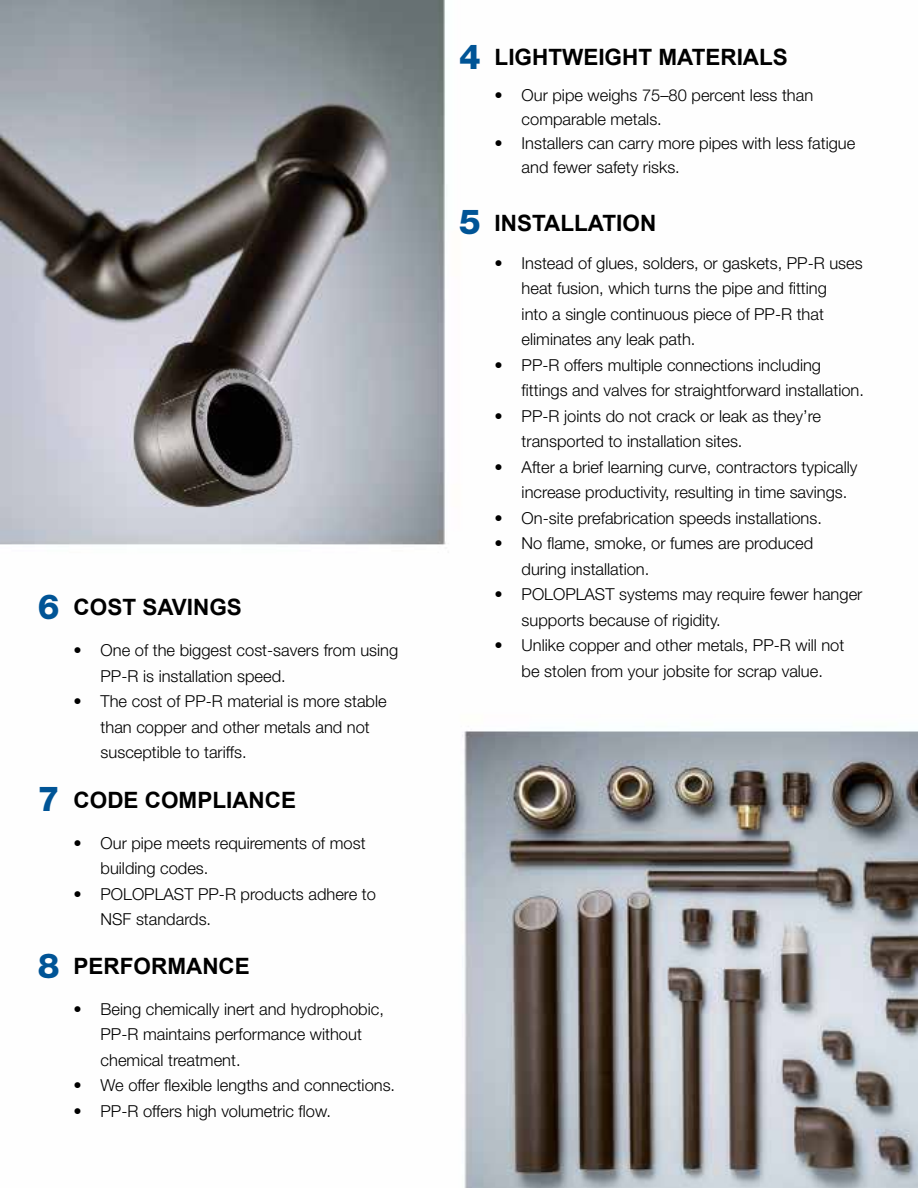
<style>
.page{position:relative;width:918px;height:1188px;background:#fff}
.page>*{position:absolute;margin:0;border:0;box-sizing:border-box;transform-origin:0 0}
.t1{font:800 34.5px "Helvetica Neue LT Std";color:#005496}
.t2{font:700 22.5px "Arial";color:#000}
.t3{font:300 16.5px/25.5px "Helvetica Neue LT Std";color:#000}
</style>
<div class="page">
<img style="left:0;top:0;width:918px;height:1188px">
<h1 class="t1" style="left:459px;top:36px;width:23px">4</h1>
<h2 class="t2" style="left:495px;top:42px;width:295px">LIGHTWEIGHT MATERIALS</h2>
<p class="t3" style="left:522px;top:83px;width:293px;line-height:24px;text-indent:-27px">• Our pipe weighs 75–80 percent less than comparable metals.</p>
<p class="t3" style="left:522px;top:131px;width:335px;line-height:24px;text-indent:-27px">• Installers can carry more pipes with less fatigue and fewer safety risks.</p>
<h1 class="t1" style="left:459px;top:201px;width:23px">5</h1>
<h2 class="t2" style="left:495px;top:208px;width:163px">INSTALLATION</h2>
<h1 class="t1" style="left:38px;top:586px;width:23px">6</h1>
<h2 class="t2" style="left:74px;top:593px;width:170px">COST SAVINGS</h2>
<p class="t3" style="left:101px;top:637px;width:299px;text-indent:-27px">• One of the biggest cost-savers from using<br>PP-R is installation speed.</p>
<p class="t3" style="left:101px;top:688px;width:288px;text-indent:-27px">• The cost of PP-R material is more stable than copper and other metals and not susceptible to tariffs.</p>
<p class="t3" style="left:522px;top:250px;width:343px;text-indent:-27px">• Instead of glues, solders, or gaskets, PP-R uses heat fusion, which turns the pipe and fitting<br>into a single continuous piece of PP-R that eliminates any leak path.</p>
<p class="t3" style="left:522px;top:352px;width:344px;text-indent:-27px">• PP-R offers multiple connections including fittings and valves for straightforward installation.</p>
<p class="t3" style="left:522px;top:403px;width:301px;text-indent:-27px">• PP-R joints do not crack or leak as they’re transported to installation sites.</p>
<p class="t3" style="left:522px;top:454px;width:337px;text-indent:-27px">• After a brief learning curve, contractors typically increase productivity, resulting in time savings.</p>
<p class="t3" style="left:495px;top:505px;width:329px">• On-site prefabrication speeds installations.</p>
<p class="t3" style="left:522px;top:530px;width:293px;text-indent:-27px">• No flame, smoke, or fumes are produced during installation.</p>
<p class="t3" style="left:522px;top:581px;width:342px;text-indent:-27px">• POLOPLAST systems may require fewer hanger supports because of rigidity.</p>
<p class="t3" style="left:495px;top:632px;width:351px;text-align:center">• Unlike copper and other metals, PP-R will not be stolen from your jobsite for scrap value.</p>
<h1 class="t1" style="left:38px;top:778px;width:23px">7</h1>
<h2 class="t2" style="left:74px;top:785px;width:224px">CODE COMPLIANCE</h2>
<p class="t3" style="left:101px;top:830px;width:266px;text-indent:-27px">• Our pipe meets requirements of most building codes.</p>
<p class="t3" style="left:101px;top:881px;width:277px;text-indent:-27px">• POLOPLAST PP-R products adhere to<br>NSF standards.</p>
<h1 class="t1" style="left:38px;top:945px;width:23px">8</h1>
<h2 class="t2" style="left:74px;top:951px;width:178px">PERFORMANCE</h2>
<p class="t3" style="left:101px;top:996px;width:285px;text-indent:-27px">• Being chemically inert and hydrophobic,<br>PP-R maintains performance without chemical treatment.</p>
<p class="t3" style="left:74px;top:1072px;width:323px">• We offer flexible lengths and connections.</p>
<p class="t3" style="left:74px;top:1098px;width:259px">• PP-R offers high volumetric flow.</p>
</div>
